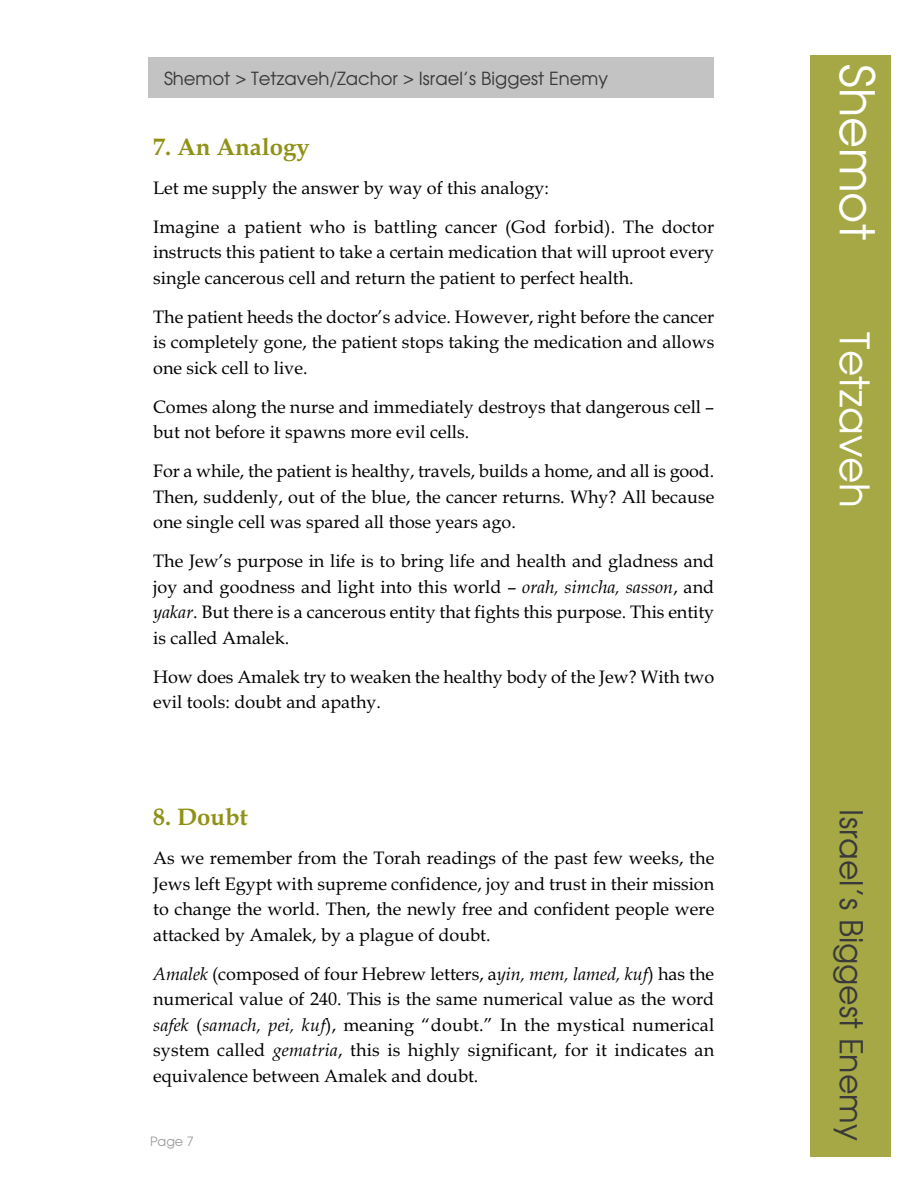
<style>
.page{position:relative;width:918px;height:1188px;background:#fff}
.page>*{position:absolute;margin:0;border:0;box-sizing:border-box;transform-origin:0 0}
.t1{font:47.7px "Avalon Plain";color:#fff}
.t2{font:40.5px "Avalon Plain";color:#fff}
.t3{font:31.5px "Avalon Plain";color:#39383a}
.t4{font:700 24px "Book Antiqua";color:#8f9217}
.t5{font:18px/25.5px "Book Antiqua";color:#000;text-align:justify}
.t6{font:18px "Avalon Plain";color:#39383a}
.t7{font:12.75px "Avalon Plain";color:#9c9c9c}
.s1{font-style:italic}
</style>
<div class="page">
<div style="left:810px;top:55px;width:81px;height:1101px;background:#a5a845"></div>
<div style="left:148px;top:57px;width:566px;height:41px;background:#c3c3c4"></div>
<p class="t6" style="left:164px;top:68px;width:446px">Shemot &gt; Tetzaveh/Zachor &gt; Israel’s Biggest Enemy</p>
<h1 class="t1" style="left:884px;top:64px;width:177px;rotate:90deg">Shemot</h1>
<h3 class="t4" style="left:153px;top:132px;width:158px">7. An Analogy</h3>
<p class="t5" style="left:153px;top:168px;width:563px;line-height:39px">Let me supply the answer by way of this analogy:<br>Imagine a patient who is battling cancer (God forbid). The doctor</p>
<p class="t5" style="left:153px;top:239px;width:563px">instructs this patient to take a certain medication that will uproot every single cancerous cell and return the patient to perfect health.</p>
<p class="t5" style="left:153px;top:304px;width:563px">The patient heeds the doctor’s advice. However, right before the cancer is completely gone, the patient stops taking the medication and allows one sick cell to live.</p>
<p class="t5" style="left:153px;top:394px;width:563px">Comes along the nurse and immediately destroys that dangerous cell – but not before it spawns more evil cells.</p>
<p class="t5" style="left:153px;top:458px;width:563px">For a while, the patient is healthy, travels, builds a home, and all is good.<br>Then, suddenly, out of the blue, the cancer returns. Why? All because one single cell was spared all those years ago.</p>
<p class="t5" style="left:153px;top:548px;width:563px">The Jew’s purpose in life is to bring life and health and gladness and joy and goodness and light into this world – <span class="s1">orah, simcha, sasson</span>, and <span class="s1">yakar</span>. But there is a cancerous entity that fights this purpose. This entity is called Amalek.</p>
<p class="t5" style="left:153px;top:664px;width:563px">How does Amalek try to weaken the healthy body of the Jew? With two evil tools: doubt and apathy.</p>
<h2 class="t2" style="left:878px;top:332px;width:177px;rotate:90deg">Tetzaveh</h2>
<h3 class="t4" style="left:153px;top:803px;width:96px">8. Doubt</h3>
<p class="t5" style="left:153px;top:845px;width:563px">As we remember from the Torah readings of the past few weeks, the Jews left Egypt with supreme confidence, joy and trust in their mission to change the world. Then, the newly free and confident people were attacked by Amalek, by a plague of doubt.</p>
<p class="t5" style="left:153px;top:961px;width:563px"><span class="s1">Amalek</span> (composed of four Hebrew letters, a<span class="s1">yin, mem, lamed, kuf</span>) has the numerical value of 240. This is the same numerical value as the word <span class="s1">safek</span> (<span class="s1">samach, pei, kuf</span>), meaning “doubt.” In the mystical numerical system called <span class="s1">gematria</span>, this is highly significant, for it indicates an equivalence between Amalek and doubt.</p>
<p class="t7" style="left:150px;top:1134px;width:45px">Page 7</p>
<h3 class="t3" style="left:869px;top:809px;width:333px;rotate:90deg">Israel’s Biggest Enemy</h3>
</div>
